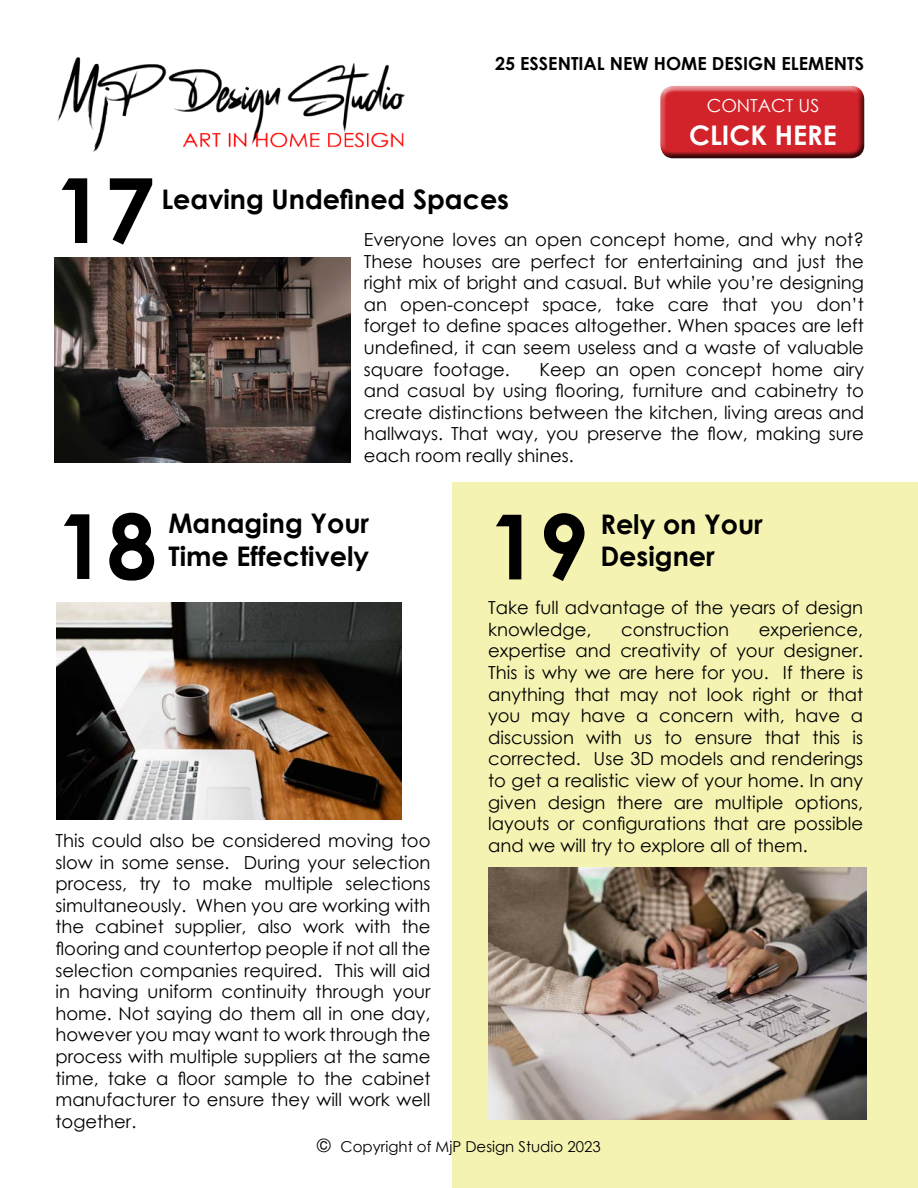
<style>
.page{position:relative;width:918px;height:1188px;background:#fff}
.page>*{position:absolute;margin:0;border:0;box-sizing:border-box;transform-origin:0 0}
.t1{font:700 90px "Century Gothic";color:#000}
.t2{font:700 27px/32.4px "Century Gothic";color:#000}
.t3{font:700 27px "Century Gothic";color:#fff}
.t4{font:18px/21.6px "Century Gothic";color:#000;text-align:justify}
.t5{font:700 18px "Century Gothic";color:#000}
.t6{font:18px "Century Gothic";color:#fff}
.t7{font:15px "Century Gothic";color:#000}
.s1{font-size:18px}
</style>
<div class="page">
<img style="left:57px;top:57px;width:348px;height:95px">
<div style="left:453px;top:483px;width:465px;height:705px;background:#f4f3b2"></div>
<img style="left:56px;top:603px;width:346px;height:216px">
<img style="left:488px;top:867px;width:378px;height:252px">
<img style="left:54px;top:258px;width:296px;height:205px">
<div style="left:659px;top:84px;width:207px;height:68px;background:#fff;opacity:.75"></div>
<div style="left:659px;top:88px;width:207px;height:71px;background:#000;opacity:.75"></div>
<p class="t5" style="left:495px;top:50px;width:370px">25 ESSENTIAL NEW HOME DESIGN ELEMENTS</p>
<p class="t6" style="left:707px;top:93px;width:114px">CONTACT US</p>
<h2 class="t3" style="left:689px;top:114px;width:149px">CLICK HERE</h2>
<h1 class="t1" style="left:54px;top:142px;width:102px">17</h1>
<h2 class="t2" style="left:161px;top:182px;width:349px">Leaving Undefined Spaces</h2>
<p class="t4" style="left:364px;top:228px;width:502px">Everyone loves an open concept home, and why not?<br>These houses are perfect for entertaining and just the right mix of bright and casual. But while you’re designing an open-concept space, take care that you don’t forget to define spaces altogether. When spaces are left undefined, it can seem useless and a waste of valuable square footage.</p>
<p class="t4" style="left:364px;top:358px;width:502px;text-indent:176px">Keep an open concept home airy and casual by using flooring, furniture and cabinetry to create distinctions between the kitchen, living areas and hallways. That way, you preserve the flow, making sure each room really shines.</p>
<h1 class="t1" style="left:56px;top:478px;width:102px">18</h1>
<h2 class="t2" style="left:168px;top:506px;width:202px">Managing Your<br>Time Effectively</h2>
<p class="t4" style="left:55px;top:829px;width:377px">This could also be considered moving too slow in some sense. During your selection process, try to make multiple selections simultaneously. When you are working with the cabinet supplier, also work with the flooring and countertop people if not all the selection companies required. This will aid in having uniform continuity through your home. Not saying do them all in one day, however you may want to work through the process with multiple suppliers at the same time, take a floor sample to the cabinet manufacturer to ensure they will work well together.</p>
<h1 class="t1" style="left:488px;top:478px;width:102px">19</h1>
<h2 class="t2" style="left:600px;top:507px;width:164px">Rely on Your<br>Designer</h2>
<p class="t4" style="left:488px;top:597px;width:377px">Take full advantage of the years of design knowledge,</p>
<p class="t4" style="left:488px;top:618px;width:377px;text-indent:271px">experience, expertise and creativity of your designer.<br>This is why we are here for you. If there is anything that may not look right or that you may have a concern with, have a discussion with us to ensure that this is corrected. Use 3D models and renderings to get a realistic view of your home. In any given design there are multiple options, layouts or configurations that are possible and we will try to explore all of them.</p>
<p class="t4" style="left:621px;top:618px;width:109px">construction</p>
<p class="t7" style="left:317px;top:1136px;width:285px"><span class="s1">©</span> Copyright of MjP Design Studio 2023</p>
</div>
